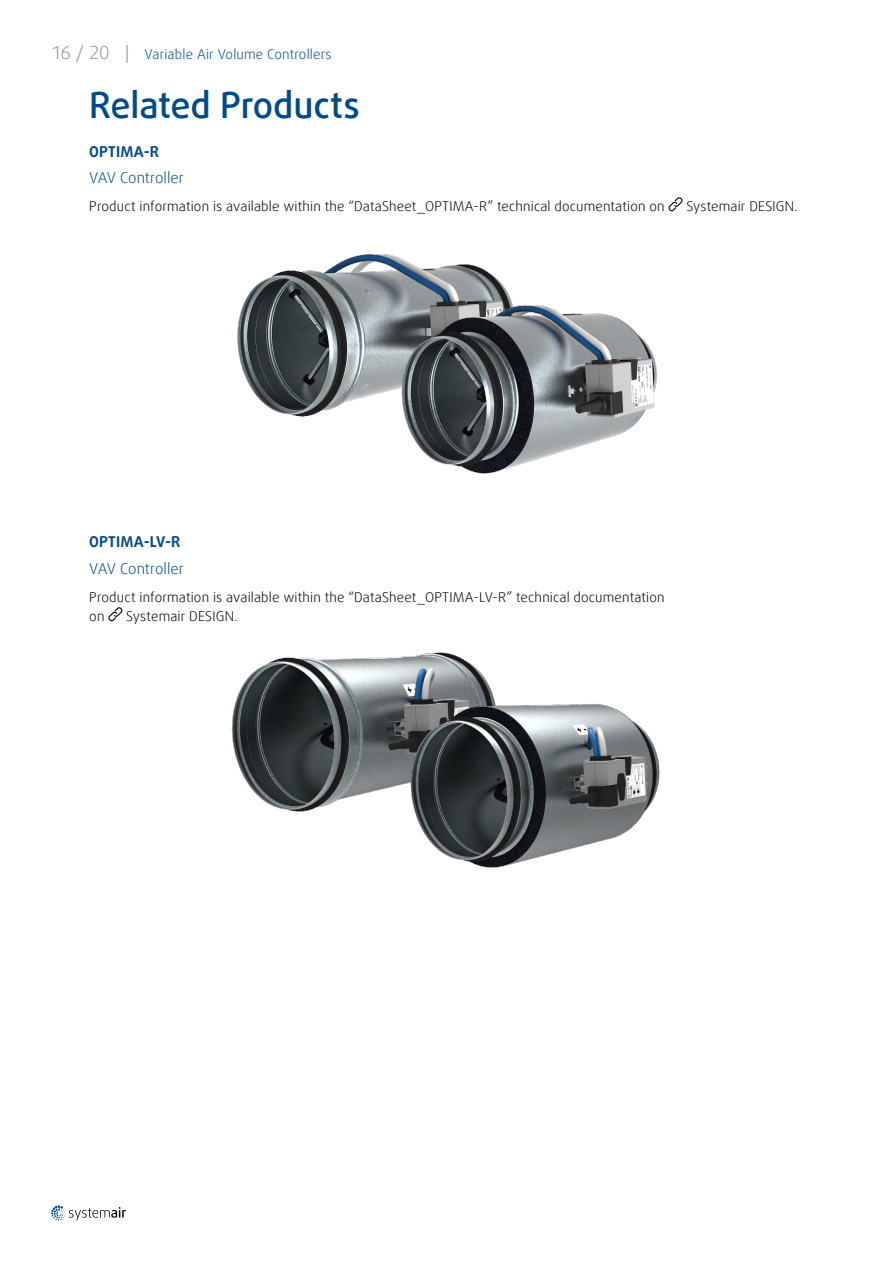
<style>
.page{position:relative;width:893px;height:1263px;background:#fff}
.page>*{position:absolute;margin:0;border:0;box-sizing:border-box;transform-origin:0 0}
.t1{font:500 36px "Daxline Offc Pro";letter-spacing:-.005em;color:#004b88}
.t2{font:300 15px "Daxline Offc Pro";letter-spacing:.005em;color:#004b88}
.t3{font:700 15px "Daxline Offc Pro";letter-spacing:.01em;color:#004b88}
.t4{font:300 13.5px/19.5px "Daxline Offc Pro";letter-spacing:.015em;color:#000}
.t5{font:300 13.5px "Daxline Offc Pro";letter-spacing:.015em;color:#004b88}
.s1{font-size:18px;color:#939598}
</style>
<div class="page">
<svg style="left:51px;top:1205px;width:75px;height:15px"></svg>
<svg style="left:668px;top:197px;width:15px;height:15px"></svg>
<img style="left:237px;top:254px;width:275px;height:163px">
<img style="left:397px;top:301px;width:260px;height:173px">
<svg style="left:108px;top:607px;width:15px;height:15px"></svg>
<img style="left:231px;top:652px;width:264px;height:160px">
<img style="left:408px;top:702px;width:252px;height:166px">
<p class="t5" style="left:51px;top:45px;width:282px"><span class="s1">16 / 20 |</span> Variable Air Volume Controllers</p>
<h1 class="t1" style="left:89px;top:81px;width:272px">Related Products</h1>
<p class="t3" style="left:89px;top:141px;width:71px">OPTIMA-R</p>
<p class="t2" style="left:89px;top:168px;width:96px">VAV Controller</p>
<p class="t4" style="left:89px;top:197px;width:577px">Product information is available within the “DataSheet_OPTIMA-R” technical documentation on</p>
<p class="t4" style="left:686px;top:197px;width:113px">Systemair DESIGN.</p>
<p class="t3" style="left:89px;top:532px;width:93px">OPTIMA-LV-R</p>
<p class="t2" style="left:89px;top:558px;width:96px">VAV Controller</p>
<p class="t4" style="left:89px;top:587px;width:577px">Product information is available within the “DataSheet_OPTIMA-LV-R” technical documentation on</p>
<p class="t4" style="left:126px;top:607px;width:113px">Systemair DESIGN.</p>
</div>
